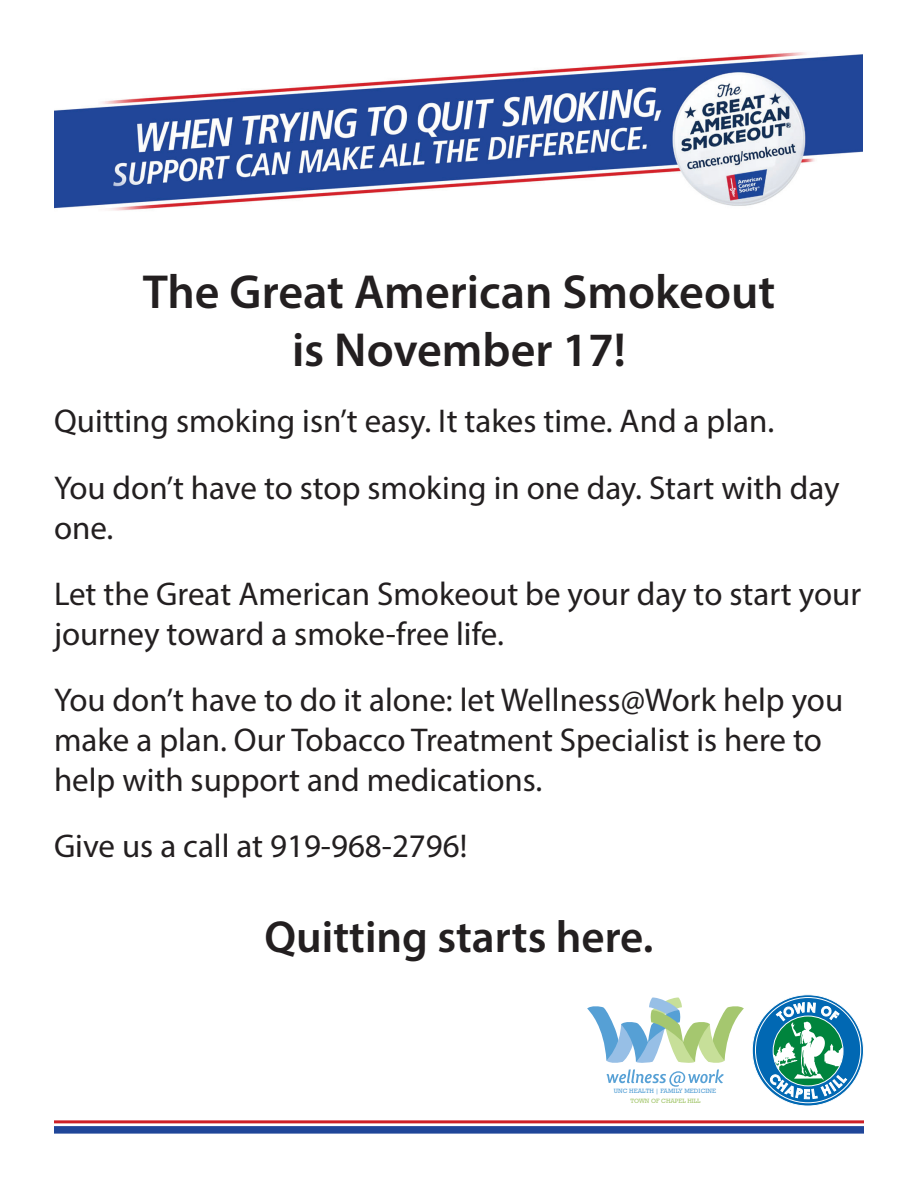
<style>
.page{position:relative;width:918px;height:1188px;background:#fff}
.page>*{position:absolute;margin:0;border:0;box-sizing:border-box;transform-origin:0 0}
.t1{font:600 48px/57.6px "Myriad Pro";color:#231f20;text-align:center}
.t2{font:600 45px "Myriad Pro";color:#231f20}
.t3{font:33px/39.6px "Myriad Pro";color:#231f20}
.t4{font:6.3px "Rockwell";letter-spacing:.01em;color:#56a0d5}
.t5{font:6.3px "Rockwell";color:#a5c76f}
</style>
<div class="page">
<img style="left:54px;top:52px;width:808px;height:159px">
<svg style="left:587px;top:998px;width:157px;height:89px"></svg>
<svg style="left:752px;top:995px;width:111px;height:111px"></svg>
<div style="left:755px;top:998px;width:106px;height:105px;background:#0168b3;border-radius:50%"></div>
<svg style="left:770px;top:1002px;width:77px;height:97px"></svg>
<div style="left:54px;top:1126px;width:810px;height:8px;background:#204699"></div>
<hr style="left:54px;top:1120px;width:810px;height:3px;background:#cd2027">
<p class="t1" style="left:143px;top:262px;width:634px">The Great American Smokeout is November 17!</p>
<p class="t3" style="left:54px;top:401px;width:722px">Quitting smoking isn’t easy. It takes time. And a plan.</p>
<p class="t3" style="left:54px;top:468px;width:787px">You don’t have to stop smoking in one day. Start with day one.</p>
<p class="t3" style="left:54px;top:574px;width:809px">Let the Great American Smokeout be your day to start your journey toward a smoke-free life.</p>
<p class="t3" style="left:54px;top:680px;width:791px">You don’t have to do it alone: let Wellness@Work help you make a plan. Our Tobacco Treatment Specialist is here to help with support and medications.</p>
<p class="t3" style="left:54px;top:826px;width:415px">Give us a call at 919-968-2796!</p>
<p class="t2" style="left:264px;top:908px;width:391px">Quitting starts here.</p>
<p class="t4" style="left:614px;top:1087px;width:104px">UNC HEALTH | FAMILY MEDICINE</p>
<p class="t5" style="left:631px;top:1097px;width:71px">TOWN OF CHAPEL HILL</p>
</div>
